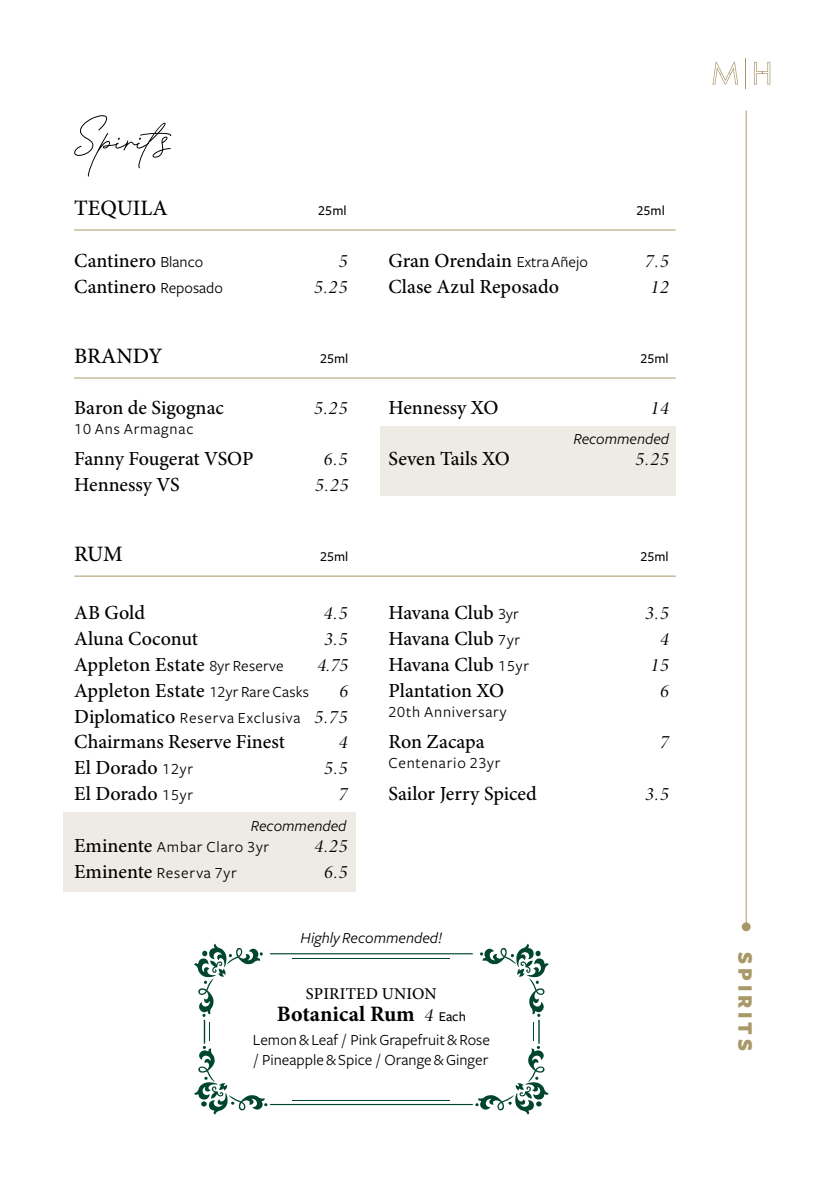
<style>
.page{position:relative;width:837px;height:1191px;background:#fff}
.page>*{position:absolute;margin:0;border:0;box-sizing:border-box;transform-origin:0 0}
.t1{font:700 63px "Absolute Beauty Script";letter-spacing:-.01em;color:#000;scale:.95 1}
.t2{font:700 22px "Minion Pro";color:#000}
.t3{font:500 22px "Minion Pro";color:#000}
.t4{font:900 21.4px "Freight Sans";letter-spacing:.19em;color:#a99868;scale:.95 1}
.t5{font:500 20px "Minion Pro";color:#000}
.t6{font:19px "Minion Pro It Disp";letter-spacing:.055em;color:#000}
.t7{font:500 16.4px "Minion Pro";letter-spacing:.01em;color:#000}
.t8{font:16px "Freight Sans";letter-spacing:.05em;color:#000}
.t9{font:16px/20px "Freight Sans";color:#000}
.t10{font:italic 16px "Freight Sans";color:#000}
.t11{font:500 14px "Freight Sans";color:#000}
.s1{font-family:"Freight Sans";font-weight:400;font-size:16px}
.s2{font-family:"Minion Pro";font-weight:500;font-size:20px}
.s3{font-family:"Minion Pro It Disp";font-size:19px}
.s4{font-family:"Minion Pro It Disp";font-weight:400;font-size:19px}
.s5{font-family:"Freight Sans";font-weight:500;font-size:14px}
</style>
<div class="page">
<svg style="left:754px;top:62px;width:16px;height:23px"></svg>
<svg style="left:712px;top:62px;width:25px;height:23px"></svg>
<hr style="left:745px;top:58px;width:1px;height:30px;background:#aa9569">
<hr style="left:745px;top:111px;width:1px;height:814px;background:#a99868">
<div style="left:741px;top:922px;width:9px;height:9px;background:#a99868;border-radius:50%"></div>
<div style="left:380px;top:426px;width:296px;height:70px;background:#eeeae4"></div>
<div style="left:64px;top:812px;width:292px;height:79px;background:#eeeae4"></div>
<hr style="left:74px;top:229px;width:601px;height:1px;background:#a99868">
<hr style="left:74px;top:377px;width:601px;height:1px;background:#a99868">
<hr style="left:74px;top:575px;width:601px;height:1px;background:#a99868">
<svg style="left:475px;top:943px;width:73px;height:171px"></svg>
<svg style="left:194px;top:943px;width:73px;height:171px"></svg>
<hr style="left:270px;top:953px;width:203px;height:1px;background:#004530">
<hr style="left:292px;top:957px;width:157px;height:1px;background:#004530">
<hr style="left:270px;top:1104px;width:203px;height:1px;background:#004530">
<hr style="left:292px;top:1100px;width:157px;height:1px;background:#004530">
<h1 class="t1" style="left:74px;top:110px;width:106px">Spirits</h1>
<p class="t3" style="left:74px;top:193px;width:95px">TEQUILA</p>
<p class="t11" style="left:318px;top:202px;width:30px">25ml</p>
<p class="t11" style="left:636px;top:202px;width:30px">25ml</p>
<p class="t5" style="left:74px;top:247px;width:131px">Cantinero <span class="s1">Blanco</span></p>
<p class="t6" style="left:338px;top:249px;width:10px">5</p>
<p class="t5" style="left:388px;top:247px;width:201px">Gran Orendain <span class="s1">Extra Añejo</span></p>
<p class="t6" style="left:644px;top:249px;width:25px">7.5</p>
<p class="t5" style="left:74px;top:273px;width:150px">Cantinero <span class="s1">Reposado</span></p>
<p class="t6" style="left:314px;top:275px;width:35px">5.25</p>
<p class="t5" style="left:388px;top:273px;width:172px">Clase Azul Reposado</p>
<p class="t6" style="left:650px;top:275px;width:20px">12</p>
<p class="t3" style="left:74px;top:341px;width:90px">BRANDY</p>
<p class="t11" style="left:320px;top:350px;width:30px">25ml</p>
<p class="t11" style="left:640px;top:350px;width:30px">25ml</p>
<p class="t5" style="left:74px;top:394px;width:151px">Baron de Sigognac</p>
<p class="t6" style="left:314px;top:396px;width:35px">5.25</p>
<p class="t5" style="left:388px;top:394px;width:111px">Hennessy XO</p>
<p class="t6" style="left:650px;top:396px;width:20px">14</p>
<p class="t8" style="left:74px;top:420px;width:121px">10 Ans Armagnac</p>
<p class="t5" style="left:74px;top:445px;width:181px">Fanny Fougerat VSOP</p>
<p class="t6" style="left:323px;top:447px;width:25px">6.5</p>
<p class="t5" style="left:388px;top:445px;width:123px">Seven Tails XO</p>
<p class="t6" style="left:635px;top:447px;width:35px">5.25</p>
<p class="t5" style="left:74px;top:471px;width:107px">Hennessy VS</p>
<p class="t6" style="left:315px;top:473px;width:35px">5.25</p>
<p class="t10" style="left:573px;top:430px;width:97px">Recommended</p>
<p class="t3" style="left:74px;top:539px;width:50px">RUM</p>
<p class="t11" style="left:320px;top:548px;width:30px">25ml</p>
<p class="t11" style="left:640px;top:548px;width:30px">25ml</p>
<p class="t5" style="left:74px;top:599px;width:72px">AB Gold</p>
<p class="t6" style="left:323px;top:601px;width:25px">4.5</p>
<p class="t5" style="left:388px;top:599px;width:132px">Havana Club <span class="s1">3yr</span></p>
<p class="t6" style="left:644px;top:601px;width:25px">3.5</p>
<p class="t5" style="left:74px;top:625px;width:125px">Aluna Coconut</p>
<p class="t6" style="left:324px;top:627px;width:25px">3.5</p>
<p class="t5" style="left:388px;top:625px;width:133px">Havana Club <span class="s1">7yr</span></p>
<p class="t6" style="left:659px;top:627px;width:10px">4</p>
<p class="t5" style="left:74px;top:651px;width:211px">Appleton Estate <span class="s1">8yr Reserve</span></p>
<p class="t6" style="left:317px;top:653px;width:32px">4.75</p>
<p class="t5" style="left:388px;top:651px;width:142px">Havana Club <span class="s1">15yr</span></p>
<p class="t6" style="left:650px;top:653px;width:20px">15</p>
<p class="t5" style="left:74px;top:677px;width:236px">Appleton Estate <span class="s1">12yr Rare Casks</span></p>
<p class="t6" style="left:339px;top:679px;width:10px">6</p>
<p class="t5" style="left:388px;top:677px;width:117px">Plantation XO</p>
<p class="t6" style="left:659px;top:679px;width:10px">6</p>
<p class="t8" style="left:74px;top:709px;width:275px"><span class="s2">Diplomatico</span> Reserva Exclusiva <span class="s3">5.75</span></p>
<p class="t8" style="left:388px;top:703px;width:120px">20th Anniversary</p>
<p class="t5" style="left:74px;top:728px;width:212px">Chairmans Reserve Finest</p>
<p class="t6" style="left:339px;top:730px;width:10px">4</p>
<p class="t5" style="left:388px;top:728px;width:98px">Ron Zacapa</p>
<p class="t6" style="left:659px;top:730px;width:10px">7</p>
<p class="t5" style="left:74px;top:754px;width:120px">El Dorado <span class="s1">12yr</span></p>
<p class="t6" style="left:324px;top:756px;width:25px">5.5</p>
<p class="t8" style="left:388px;top:754px;width:113px">Centenario 23yr</p>
<p class="t5" style="left:74px;top:780px;width:120px">El Dorado <span class="s1">15yr</span></p>
<p class="t6" style="left:339px;top:782px;width:10px">7</p>
<p class="t5" style="left:388px;top:780px;width:150px">Sailor Jerry Spiced</p>
<p class="t6" style="left:645px;top:782px;width:25px">3.5</p>
<p class="t8" style="left:74px;top:838px;width:196px"><span class="s2">Eminente</span> Ambar Claro 3yr</p>
<p class="t6" style="left:314px;top:834px;width:35px">4.25</p>
<p class="t8" style="left:74px;top:864px;width:164px"><span class="s2">Eminente</span> Reserva 7yr</p>
<p class="t6" style="left:324px;top:860px;width:25px">6.5</p>
<p class="t10" style="left:251px;top:816px;width:97px">Recommended</p>
<p class="t10" style="left:300px;top:929px;width:143px">Highly Recommended!</p>
<p class="t7" style="left:306px;top:983px;width:132px">SPIRITED UNION</p>
<p class="t2" style="left:277px;top:998px;width:190px">Botanical Rum <span class="s4">4</span> <span class="s5">Each</span></p>
<p class="t9" style="left:253px;top:1030px;width:238px">Lemon &amp; Leaf / Pink Grapefruit &amp; Rose / Pineapple &amp; Spice / Orange &amp; Ginger</p>
<p class="t4" style="left:756px;top:952px;width:105px;rotate:90deg">SPIRITS</p>
</div>
